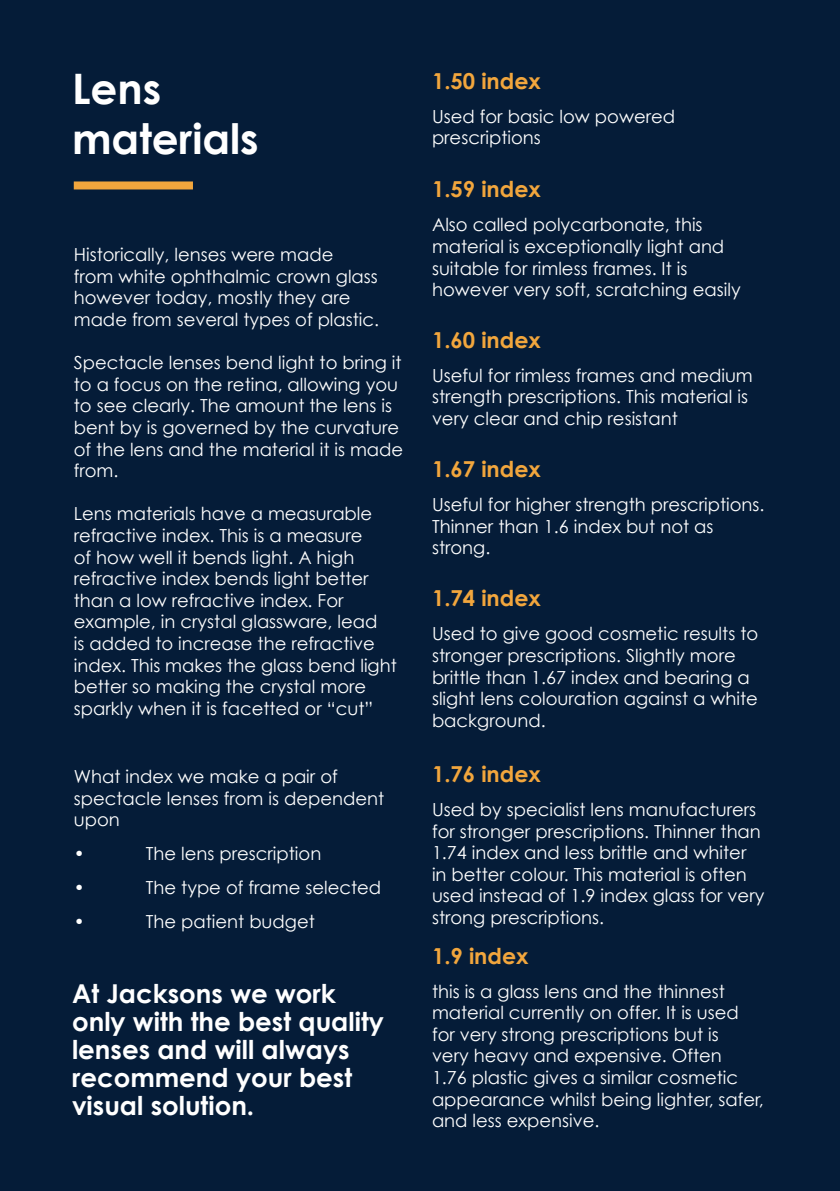
<style>
.page{position:relative;width:840px;height:1191px;background:#fff}
.page>*{position:absolute;margin:0;border:0;box-sizing:border-box;transform-origin:0 0}
.t1{font:700 42px "Century Gothic";color:#fff}
.t2{font:700 26px/28px "Century Gothic";color:#fff}
.t3{font:700 22px "Century Gothic";color:#f2a63d}
.t4{font:18px/21.6px "Century Gothic";color:#fff}
</style>
<div class="page">
<div style="left:0;top:0;width:839px;height:1191px;background:#051c38"></div>
<div style="left:74px;top:181px;width:119px;height:8px;background:#f2a63d"></div>
<p class="t1" style="left:72px;top:62px;width:91px">Lens</p>
<p class="t1" style="left:72px;top:112px;width:188px">materials</p>
<p class="t4" style="left:74px;top:243px;width:307px">Historically, lenses were made<br>from white ophthalmic crown glass however today, mostly they are made from several types of plastic.</p>
<p class="t4" style="left:74px;top:351px;width:331px">Spectacle lenses bend light to bring it to a focus on the retina, allowing you to see clearly. The amount the lens is bent by is governed by the curvature of the lens and the material it is made from.</p>
<p class="t4" style="left:74px;top:503px;width:324px">Lens materials have a measurable refractive index. This is a measure<br>of how well it bends light. A high refractive index bends light better than a low refractive index. For example, in crystal glassware, lead<br>is added to increase the refractive index. This makes the glass bend light better so making the crystal more sparkly when it is facetted or “cut”</p>
<p class="t4" style="left:74px;top:765px;width:312px">What index we make a pair of spectacle lenses from is dependent upon</p>
<p class="t4" style="left:74px;top:842px;width:12px">•</p>
<p class="t4" style="left:146px;top:842px;width:177px">The lens prescription</p>
<p class="t4" style="left:74px;top:876px;width:12px">•</p>
<p class="t4" style="left:146px;top:876px;width:237px">The type of frame selected</p>
<p class="t4" style="left:74px;top:910px;width:12px">•</p>
<p class="t4" style="left:146px;top:910px;width:170px">The patient budget</p>
<p class="t2" style="left:72px;top:979px;width:313px">At Jacksons we work only with the best quality lenses and will always recommend your best visual solution.</p>
<p class="t3" style="left:432px;top:67px;width:110px">1.50 index</p>
<p class="t4" style="left:432px;top:105px;width:244px">Used for basic low powered prescriptions</p>
<p class="t3" style="left:432px;top:175px;width:110px">1.59 index</p>
<p class="t4" style="left:432px;top:214px;width:310px">Also called polycarbonate, this material is exceptionally light and suitable for rimless frames. It is however very soft, scratching easily</p>
<p class="t3" style="left:432px;top:326px;width:110px">1.60 index</p>
<p class="t4" style="left:432px;top:364px;width:322px">Useful for rimless frames and medium strength prescriptions. This material is very clear and chip resistant</p>
<p class="t3" style="left:432px;top:455px;width:110px">1.67 index</p>
<p class="t4" style="left:432px;top:493px;width:334px">Useful for higher strength prescriptions.<br>Thinner than 1.6 index but not as strong.</p>
<p class="t3" style="left:432px;top:584px;width:110px">1.74 index</p>
<p class="t4" style="left:432px;top:623px;width:327px">Used to give good cosmetic results to stronger prescriptions. Slightly more brittle than 1.67 index and bearing a slight lens colouration against a white background.</p>
<p class="t3" style="left:432px;top:760px;width:110px">1.76 index</p>
<p class="t4" style="left:432px;top:798px;width:334px">Used by specialist lens manufacturers for stronger prescriptions. Thinner than 1.74 index and less brittle and whiter in better colour. This material is often used instead of 1.9 index glass for very strong prescriptions.</p>
<p class="t3" style="left:432px;top:941px;width:98px">1.9 index</p>
<p class="t4" style="left:432px;top:980px;width:333px">this is a glass lens and the thinnest material currently on offer. It is used for very strong prescriptions but is<br>very heavy and expensive. Often<br>1.76 plastic gives a similar cosmetic appearance whilst being lighter, safer, and less expensive.</p>
</div>
